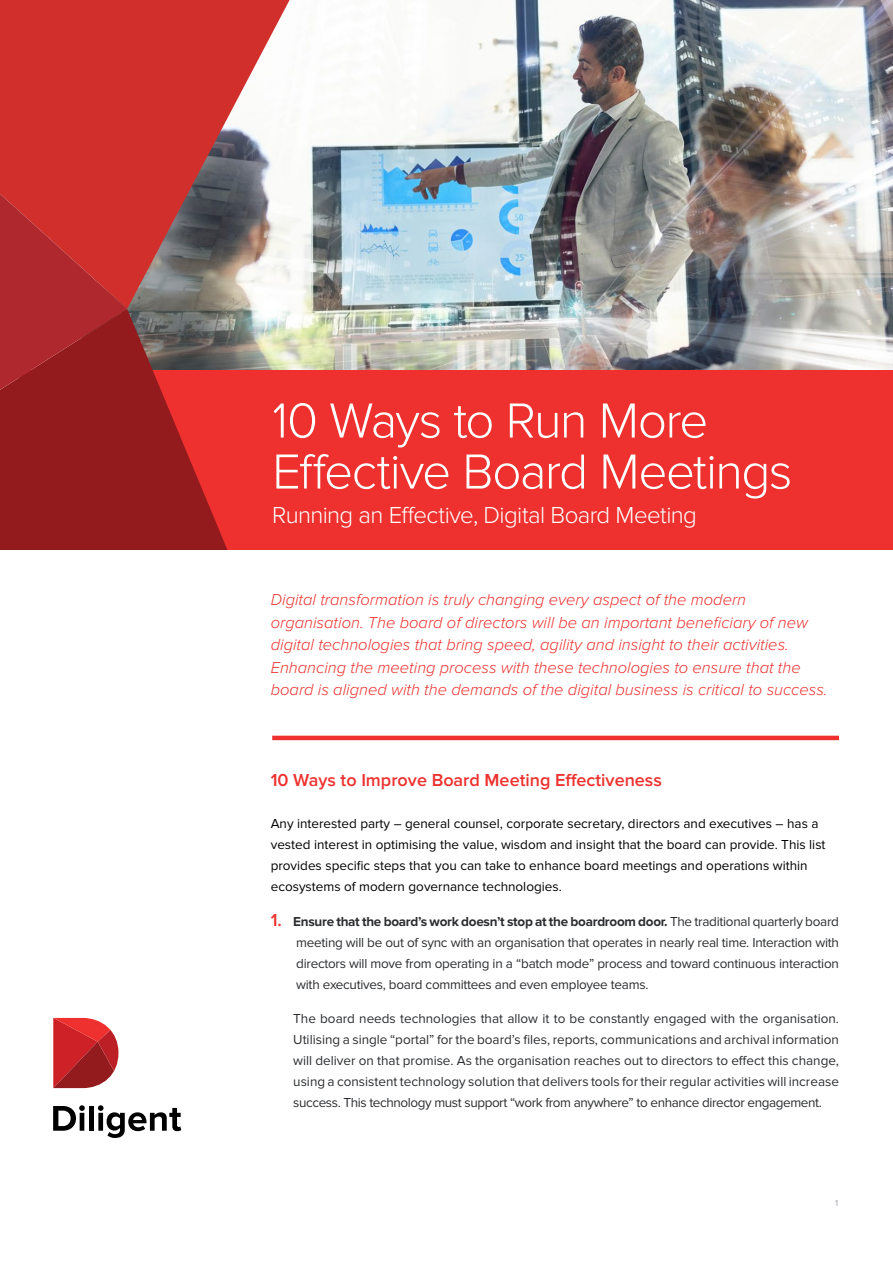
<style>
.page{position:relative;width:893px;height:1263px;background:#fff}
.page>*{position:absolute;margin:0;border:0;box-sizing:border-box;transform-origin:0 0}
.t1{font:300 51px/51px "Proxima Nova";letter-spacing:-.03em;color:#fff}
.t2{font:300 24px "Proxima Nova";letter-spacing:-.025em;color:#fff}
.t3{font:600 18px "Proxima Nova";color:#ee312e}
.t4{font:italic 300 16.5px/22.5px "Proxima Nova";color:#ee312e}
.t5{font:13.5px/21px "Proxima Nova";letter-spacing:-.03em;color:#2b2d30;text-align:justify}
.t6{font:13.5px/21px "Proxima Nova";color:#000}
.t7{font:9px "Proxima Nova";color:#9ba2a8}
.s1{font-weight:600;font-size:18px;color:#ee312e}
.s2{font-weight:700}
</style>
<div class="page">
<img style="left:231px;top:0;width:662px;height:370px">
<div style="left:19px;top:370px;width:874px;height:180px;background:#ee312e"></div>
<svg style="left:53px;top:1105px;width:32px;height:26px"></svg>
<div style="left:89px;top:1106px;width:5px;height:25px;background:#000"></div>
<svg style="left:98px;top:1105px;width:83px;height:33px"></svg>
<svg style="left:53px;top:1018px;width:65px;height:70px;background:#c43a3d"></svg>
<svg style="left:0;top:309px;width:231px;height:241px;fill:#931a1d"></svg>
<svg style="left:0;top:0;width:314px;height:309px;fill:#d02f2b"></svg>
<svg style="left:0;top:194px;width:127px;height:196px;background:#b22729"></svg>
<hr style="left:272px;top:736px;width:567px;height:4px;background:#ee312e">
<h1 class="t1" style="left:272px;top:396px;width:522px">10 Ways to Run More<br>Effective Board Meetings</h1>
<h2 class="t2" style="left:272px;top:501px;width:426px">Running an Effective, Digital Board Meeting</h2>
<p class="t4" style="left:271px;top:589px;width:558px">Digital transformation is truly changing every aspect of the modern organisation. The board of directors will be an important beneficiary of new digital technologies that bring speed, agility and insight to their activities.<br>Enhancing the meeting process with these technologies to ensure that the board is aligned with the demands of the digital business is critical to success.</p>
<h3 class="t3" style="left:271px;top:770px;width:393px">10 Ways to Improve Board Meeting Effectiveness</h3>
<p class="t6" style="left:271px;top:813px;width:556px">Any interested party – general counsel, corporate secretary, directors and executives – has a vested interest in optimising the value, wisdom and insight that the board can provide. This list provides specific steps that you can take to enhance board meetings and operations within ecosystems of modern governance technologies.</p>
<p class="t5" style="left:296px;top:911px;width:544px;text-indent:-26px"><span class="s1">1.</span> <span class="s2">Ensure that the board’s work doesn’t stop at the boardroom door.</span> The traditional quarterly board meeting will be out of sync with an organisation that operates in nearly real time. Interaction with directors will move from operating in a “batch mode” process and toward continuous interaction with executives, board committees and even employee teams.</p>
<p class="t5" style="left:293px;top:1008px;width:547px">The board needs technologies that allow it to be constantly engaged with the organisation.<br>Utilising a single “portal” for the board’s files, reports, communications and archival information will deliver on that promise. As the organisation reaches out to directors to effect this change, using a consistent technology solution that delivers tools for their regular activities will increase success. This technology must support “work from anywhere” to enhance director engagement.</p>
<p class="t7" style="left:835px;top:1197px;width:5px">1</p>
</div>
